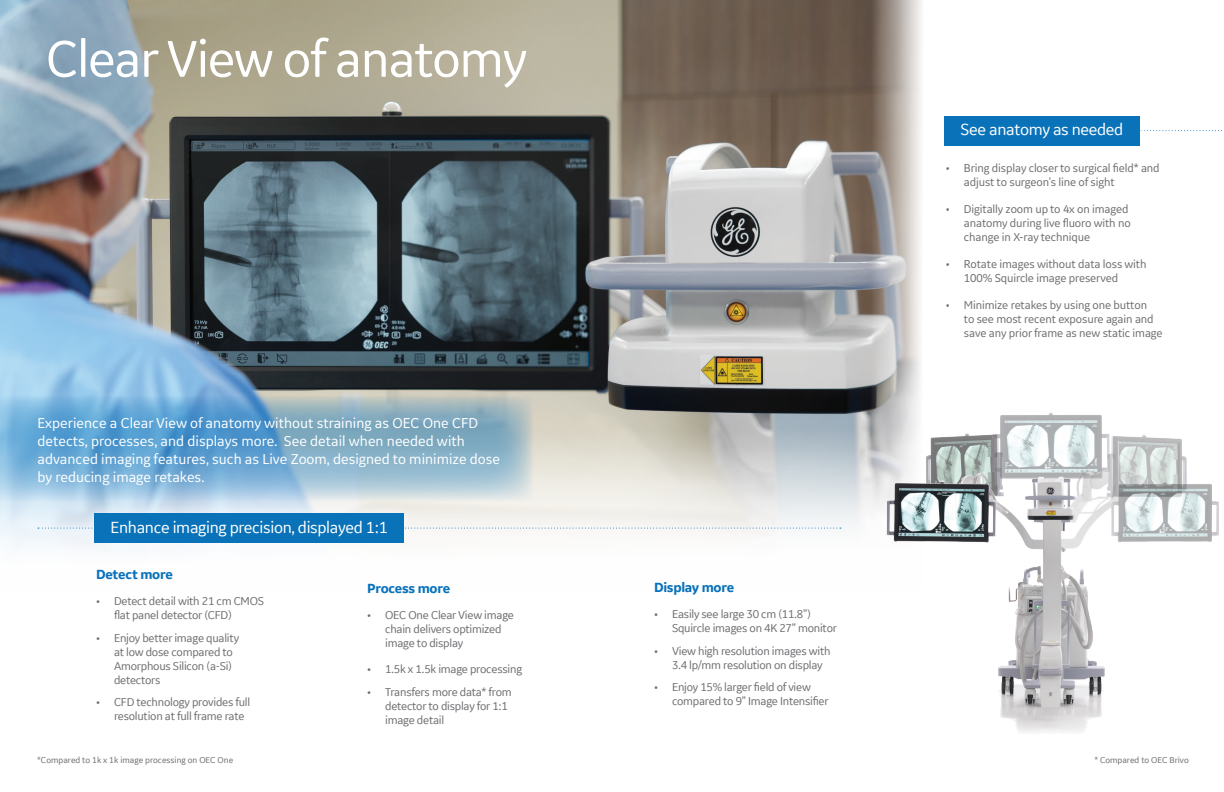
<style>
.page{position:relative;width:1224px;height:792px;background:#fff}
.page>*{position:absolute;margin:0;border:0;box-sizing:border-box;transform-origin:0 0}
.t1{font:54px "GE Inspira Sans";letter-spacing:-.025em;color:#fff}
.t2{font:17px "GE Inspira Sans";letter-spacing:-.02em;color:#fff}
.t3{font:15px/18px "GE Inspira Sans";color:#fff}
.t4{font:700 14px "GE Inspira Sans";letter-spacing:-.02em;color:#0972bb}
.t5{font:12px/14px "GE Inspira Sans";letter-spacing:-.02em;color:#6c6d70}
.t6{font:12px/14px "GE Inspira Sans";letter-spacing:-.01em;color:#6d6d70}
.t7{font:9px "GE Inspira Sans";color:#6d6d70}
</style>
<div class="page">
<img style="left:0;top:153px;width:856px;height:286px">
<svg style="left:0;top:396px;width:533px;height:43px;background:#79aac9"></svg>
<svg style="left:856px;top:0;width:366px;height:388px"></svg>
<svg style="left:0;top:0;width:873px;height:153px;background:#89887d"></svg>
<svg style="left:0;top:439px;width:820px;height:74px;background:#afc9d8"></svg>
<svg style="left:0;top:513px;width:820px;height:34px;fill:#f6f6f6"></svg>
<div style="left:83px;top:502px;width:332px;height:52px;background:#fff;opacity:.75"></div>
<div style="left:94px;top:513px;width:310px;height:30px;background:#0972b9"></div>
<svg style="left:38px;top:528px;width:782px;height:1px"></svg>
<svg style="left:1151px;top:130px;width:72px;height:1px"></svg>
<div style="left:933px;top:104px;width:218px;height:53px;background:#fff"></div>
<div style="left:945px;top:116px;width:195px;height:29px;background:#0972b9"></div>
<img style="left:820px;top:388px;width:399px;height:346px">
<h1 class="t1" style="left:46px;top:25px;width:483px">Clear View of anatomy</h1>
<p class="t3" style="left:37px;top:413px;width:464px">Experience a Clear View of anatomy without straining as OEC One CFD detects, processes, and displays more. See detail when needed with advanced imaging features, such as Live Zoom, designed to minimize dose by reducing image retakes.</p>
<h2 class="t2" style="left:110px;top:517px;width:279px">Enhance imaging precision, displayed 1:1</h2>
<p class="t4" style="left:96px;top:566px;width:78px">Detect more</p>
<p class="t5" style="left:114px;top:594px;width:152px;text-indent:-18px">• Detect detail with 21 cm CMOS flat panel detector (CFD)</p>
<p class="t5" style="left:114px;top:630px;width:127px;text-indent:-18px">• Enjoy better image quality at low dose compared to<br>Amorphous Silicon (a-Si) detectors</p>
<p class="t5" style="left:114px;top:695px;width:138px;text-indent:-18px">• CFD technology provides full resolution at full frame rate</p>
<p class="t4" style="left:367px;top:579px;width:85px">Process more</p>
<p class="t5" style="left:385px;top:607px;width:130px;text-indent:-18px">• OEC One Clear View image chain delivers optimized image to display</p>
<p class="t5" style="left:367px;top:662px;width:156px">• 1.5k x 1.5k image processing</p>
<p class="t5" style="left:385px;top:684px;width:128px;text-indent:-18px">• Transfers more data* from detector to display for 1:1 image detail</p>
<p class="t4" style="left:654px;top:579px;width:82px">Display more</p>
<p class="t5" style="left:672px;top:607px;width:167px;text-indent:-18px">• Easily see large 30 cm (11.8”)<br>Squircle images on 4K 27” monitor</p>
<p class="t5" style="left:672px;top:644px;width:160px;text-indent:-18px">• View high resolution images with<br>3.4 lp/mm resolution on display</p>
<p class="t5" style="left:672px;top:680px;width:158px;text-indent:-18px">• Enjoy 15% larger field of view compared to 9” Image Intensifier</p>
<h2 class="t2" style="left:960px;top:119px;width:164px">See anatomy as needed</h2>
<p class="t6" style="left:964px;top:160px;width:197px;text-indent:-18px">• Bring display closer to surgical field* and adjust to surgeon’s line of sight</p>
<p class="t6" style="left:964px;top:201px;width:168px;text-indent:-18px">• Digitally zoom up to 4x on imaged anatomy during live fluoro with no change in X-ray technique</p>
<p class="t6" style="left:964px;top:256px;width:184px;text-indent:-18px">• Rotate images without data loss with<br>100% Squircle image preserved</p>
<p class="t6" style="left:964px;top:297px;width:200px;text-indent:-18px">• Minimize retakes by using one button<br>to see most recent exposure again and save any prior frame as new static image</p>
<p class="t7" style="left:37px;top:754px;width:198px">*Compared to 1k x 1k image processing on OEC One</p>
<p class="t7" style="left:1094px;top:754px;width:96px">* Compared to OEC Brivo</p>
</div>
